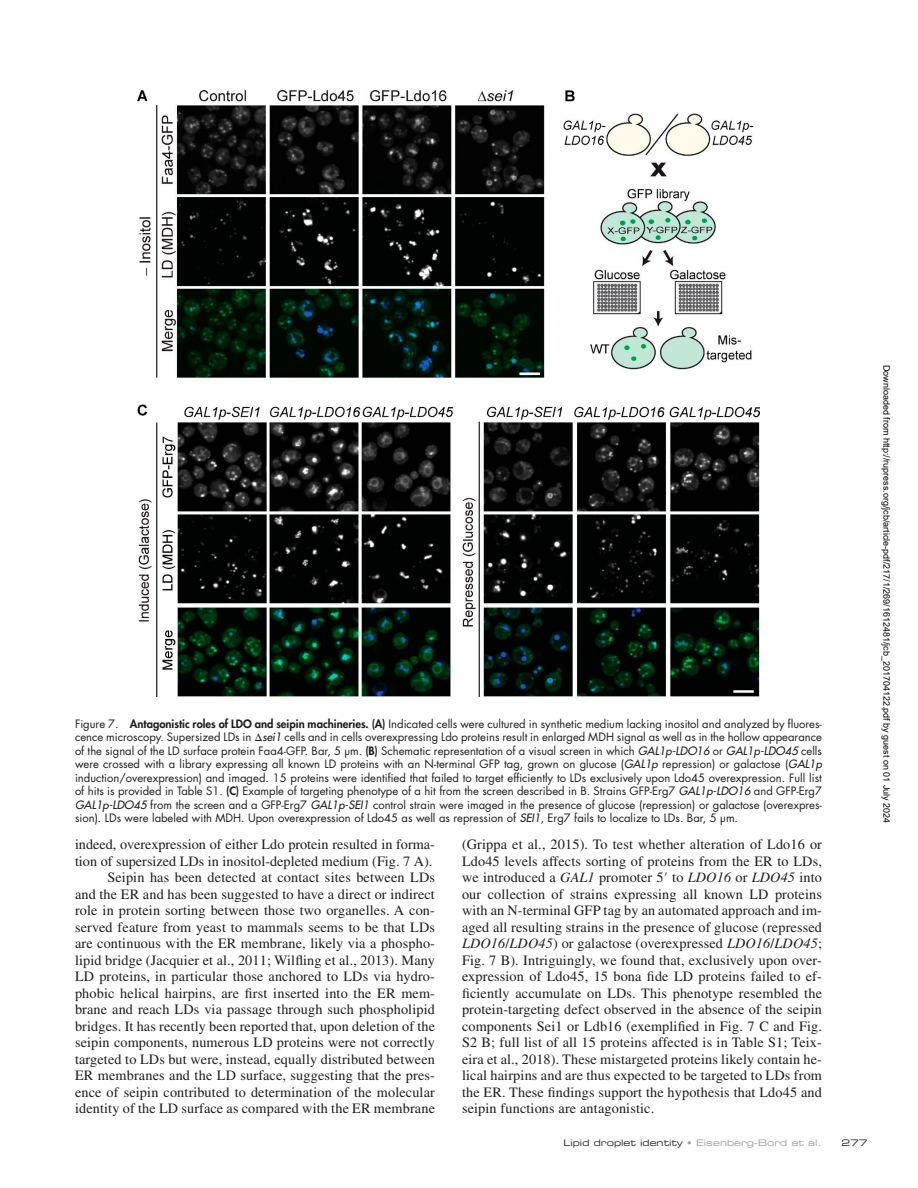
<style>
.page{position:relative;width:918px;height:1188px;background:#fff}
.page>*{position:absolute;margin:0;border:0;box-sizing:border-box;transform-origin:0 0}
.t1{font:14.25px/16.5px "Times LT Std";letter-spacing:.01em;color:#1d1d1b;text-align:right}
.t2{font:11.25px/13.5px "Futura Std";color:#1d1d1b;text-align:justify}
.t3{font:9px "Arial";color:#000}
.t4{font:9px "Eurostile LT Std Ex 2";color:#1d1d1b}
.s1{font-weight:800}
.s2{font-family:"STIX General"}
.s3{font-weight:500;font-style:italic}
.s4{font-style:italic}
.s5{color:#9d9d9d}
</style>
<div class="page">
<img style="left:137px;top:90px;width:623px;height:606px">
<p class="t2" style="left:75px;top:717px;width:749px">Figure 7. <span class="s1">Antagonistic roles of LDO and seipin machineries. (A)</span> Indicated cells were cultured in synthetic medium lacking inositol and analyzed by fluores&shy;cence microscopy. Supersized LDs in <span class="s2">Δ</span><span class="s3">sei1</span> cells and in cells overexpressing Ldo proteins result in enlarged MDH signal as well as in the hollow appearance of the signal of the LD surface protein Faa4-GFP. Bar, 5 µm. <span class="s1">(B)</span> Schematic representation of a visual screen in which <span class="s3">GAL1p-LDO16</span> or <span class="s3">GAL1p-LDO45</span> cells were crossed with a library expressing all known LD proteins with an N-terminal GFP tag, grown on glucose (<span class="s3">GAL1p</span> repression) or galactose (<span class="s3">GAL1p </span>induction/overexpression) and imaged. 15 proteins were identified that failed to target efficiently to LDs exclusively upon Ldo45 overexpression. Full list of hits is provided in Table S1. <span class="s1">(C)</span> Example of targeting phenotype of a hit from the screen described in B. Strains GFP-Erg7 <span class="s3">GAL1p-LDO16</span> and GFP-Erg7<br><span class="s3">GAL1p-LDO45</span> from the screen and a GFP-Erg7 <span class="s3">GAL1p-SEI1</span> control strain were imaged in the presence of glucose (repression) or galactose (overexpres&shy;sion). LDs were labeled with MDH. Upon overexpression of Ldo45 as well as repression of <span class="s3">SEI1</span>, Erg7 fails to localize to LDs. Bar, 5 µm.</p>
<p class="t1" style="left:75px;top:836px;width:362px">indeed, overexpression of either Ldo protein resulted in forma&shy;tion of supersized LDs in inositol-depleted medium (Fig. 7 A).<br>Seipin has been detected at contact sites between LDs<br>and the ER and has been suggested to have a direct or indirect role in protein sorting between those two organelles. A con&shy;served feature from yeast to mammals seems to be that LDs are continuous with the ER membrane, likely via a phospho&shy;lipid bridge (Jacquier et al., 2011; Wilfling et al., 2013). Many LD proteins, in particular those anchored to LDs via hydro&shy;phobic helical hairpins, are first inserted into the ER mem&shy;brane and reach LDs via passage through such phospholipid bridges. It has recently been reported that, upon deletion of the seipin components, numerous LD proteins were not correctly targeted to LDs but were, instead, equally distributed between ER membranes and the LD surface, suggesting that the pres&shy;ence of seipin contributed to determination of the molecular identity of the LD surface as compared with the ER membrane</p>
<p class="t1" style="left:462px;top:836px;width:362px;text-align:justify">(Grippa et al., 2015). To test whether alteration of Ldo16 or Ldo45 levels affects sorting of proteins from the ER to LDs, we introduced a <span class="s4">GAL1</span> promoter 5<span class="s2">′</span> to <span class="s4">LDO16</span> or <span class="s4">LDO45</span> into our collection of strains expressing all known LD proteins with an N-terminal GFP tag by an automated approach and im&shy;aged all resulting strains in the presence of glucose (repressed <span class="s4">LDO16</span>/<span class="s4">LDO45</span>) or galactose (overexpressed <span class="s4">LDO16</span>/<span class="s4">LDO45</span>; Fig. 7 B). Intriguingly, we found that, exclusively upon over&shy;expression of Ldo45, 15 bona fide LD proteins failed to ef&shy;ficiently accumulate on LDs. This phenotype resembled the protein-targeting defect observed in the absence of the seipin components Sei1 or Ldb16 (exemplified in Fig. 7 C and Fig.<br>S2 B; full list of all 15 proteins affected is in Table S1; Teix&shy;eira et al., 2018). These mistargeted proteins likely contain he&shy;lical hairpins and are thus expected to be targeted to LDs from the ER. These findings support the hypothesis that Ldo45 and seipin functions are antagonistic.</p>
<p class="t4" style="left:563px;top:1136px;width:260px">Lipid droplet identity <span class="s5">• Eisenberg-Bord et al.</span></p>
<p class="t4" style="left:841px;top:1136px;width:28px">277</p>
<p class="t3" style="left:890px;top:365px;width:460px;rotate:90deg">Downloaded from http://rupress.org/jcb/article-pdf/217/1/269/1612481/jcb_201704122.pdf by guest on 01 July 2024</p>
</div>
